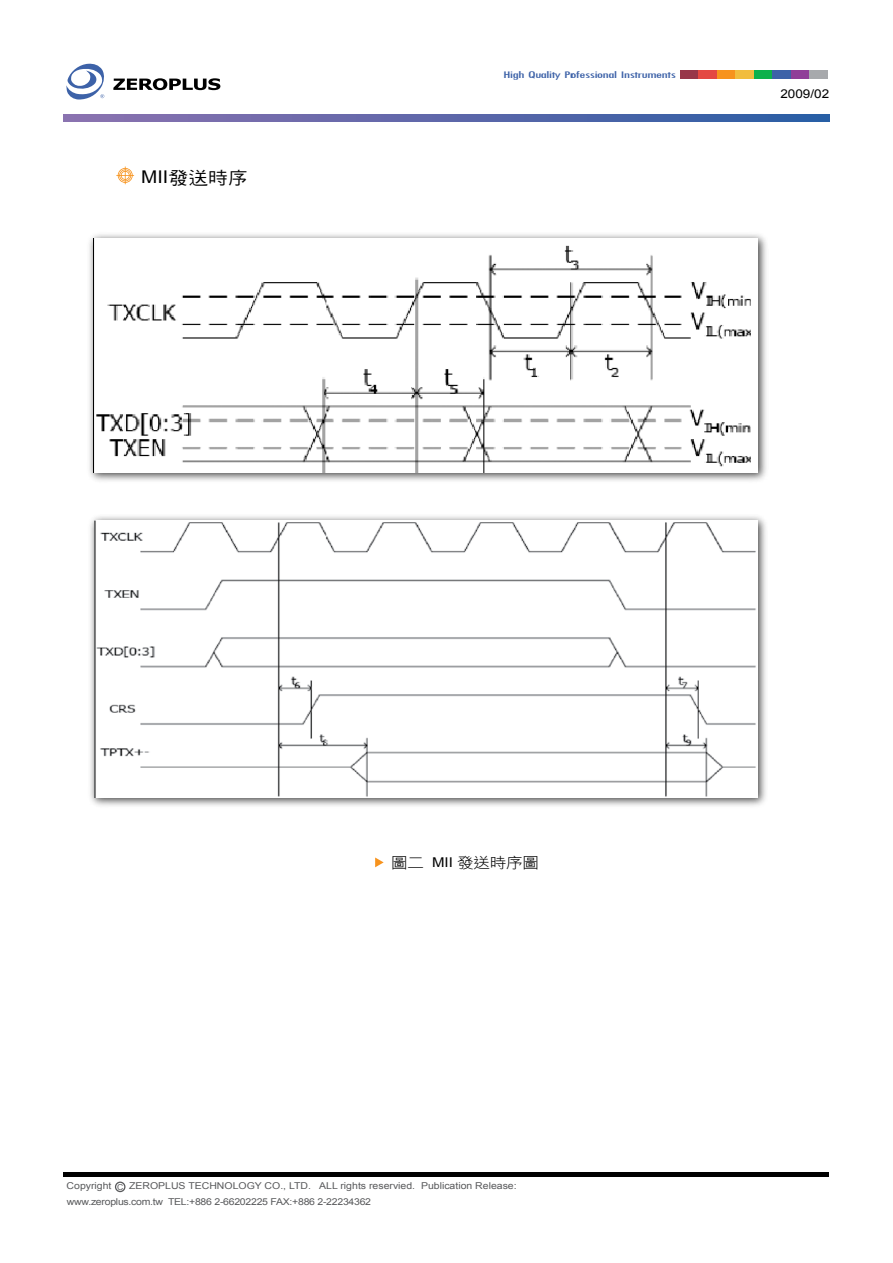
<style>
.page{position:relative;width:893px;height:1263px;background:#fff}
.page>*{position:absolute;margin:0;border:0;box-sizing:border-box;transform-origin:0 0}
.t1{font:17.55px "DF Hei Md HK BF";color:#000;scale:1.11 1}
.t2{font:14.85px "DF Hei Lt HK BF";letter-spacing:-.01em;color:#000;scale:1.11 1}
.t3{font:12.15px "Arial";color:#000;scale:1.11 1}
.t4{font:condensed 10.5px "Tw Cen";letter-spacing:-.045em;color:#3d62a8;scale:1.69 1}
.t5{font:9.45px "Arial";color:#58595b;scale:1.11 1}
.t6{font:9.45px "Arial";letter-spacing:-.025em;color:#58595b;scale:1.11 1}
.t7{font:8.25px "Arial";color:#58595b;scale:1.05 1}
.s1{font-family:"Arial"}
.s2{font-family:"Arial";font-size:13.5px}
</style>
<div class="page">
<hr style="left:64px;top:1172px;width:765px;height:4px;background:#000">
<div style="left:115px;top:1181px;width:10px;height:11px;border:1px solid #58595b;border-radius:50%"></div>
<svg style="left:113px;top:78px;width:107px;height:12px"></svg>
<svg style="left:66px;top:63px;width:39px;height:37px"></svg>
<svg style="left:64px;top:115px;width:765px;height:7px;background:#5c67a9"></svg>
<div style="left:680px;top:71px;width:19px;height:8px;background:#983649"></div>
<div style="left:699px;top:71px;width:18px;height:8px;background:#e44842"></div>
<div style="left:717px;top:71px;width:18px;height:8px;background:#f7931d"></div>
<div style="left:735px;top:71px;width:19px;height:8px;background:#f1bd3e"></div>
<div style="left:754px;top:71px;width:18px;height:8px;background:#0db14b"></div>
<div style="left:772px;top:71px;width:19px;height:8px;background:#3d62a8"></div>
<div style="left:791px;top:71px;width:18px;height:8px;background:#903f98"></div>
<div style="left:809px;top:71px;width:19px;height:8px;background:#a7a9ac"></div>
<svg style="left:116px;top:166px;width:18px;height:18px"></svg>
<svg style="left:375px;top:857px;width:9px;height:10px"></svg>
<div style="left:87px;top:231px;width:682px;height:253px;background:#000;opacity:.75"></div>
<img style="left:94px;top:238px;width:664px;height:234px">
<div style="left:88px;top:514px;width:680px;height:296px;background:#000;opacity:.75"></div>
<img style="left:95px;top:521px;width:662px;height:277px">
<h1 class="t1" style="left:141px;top:169px;width:97px"><span class="s1">MII</span>發送時序</h1>
<p class="t4" style="left:503px;top:68px;width:104px">High Quality Professional Instruments</p>
<p class="t3" style="left:780px;top:85px;width:45px">2009/02</p>
<h2 class="t2" style="left:391px;top:855px;width:134px">圖二 <span class="s2">MII</span> 發送時序圖</h2>
<p class="t5" style="left:67px;top:1179px;width:42px">Copyright</p>
<p class="t5" style="left:129px;top:1179px;width:351px">ZEROPLUS TECHNOLOGY CO., LTD. ALL rights reservied. Publication Release:</p>
<p class="t7" style="left:117px;top:1181px;width:7px">C</p>
<p class="t6" style="left:67px;top:1195px;width:276px">www.zeroplus.com.tw TEL:+886 2-66202225 FAX:+886 2-22234362</p>
</div>
